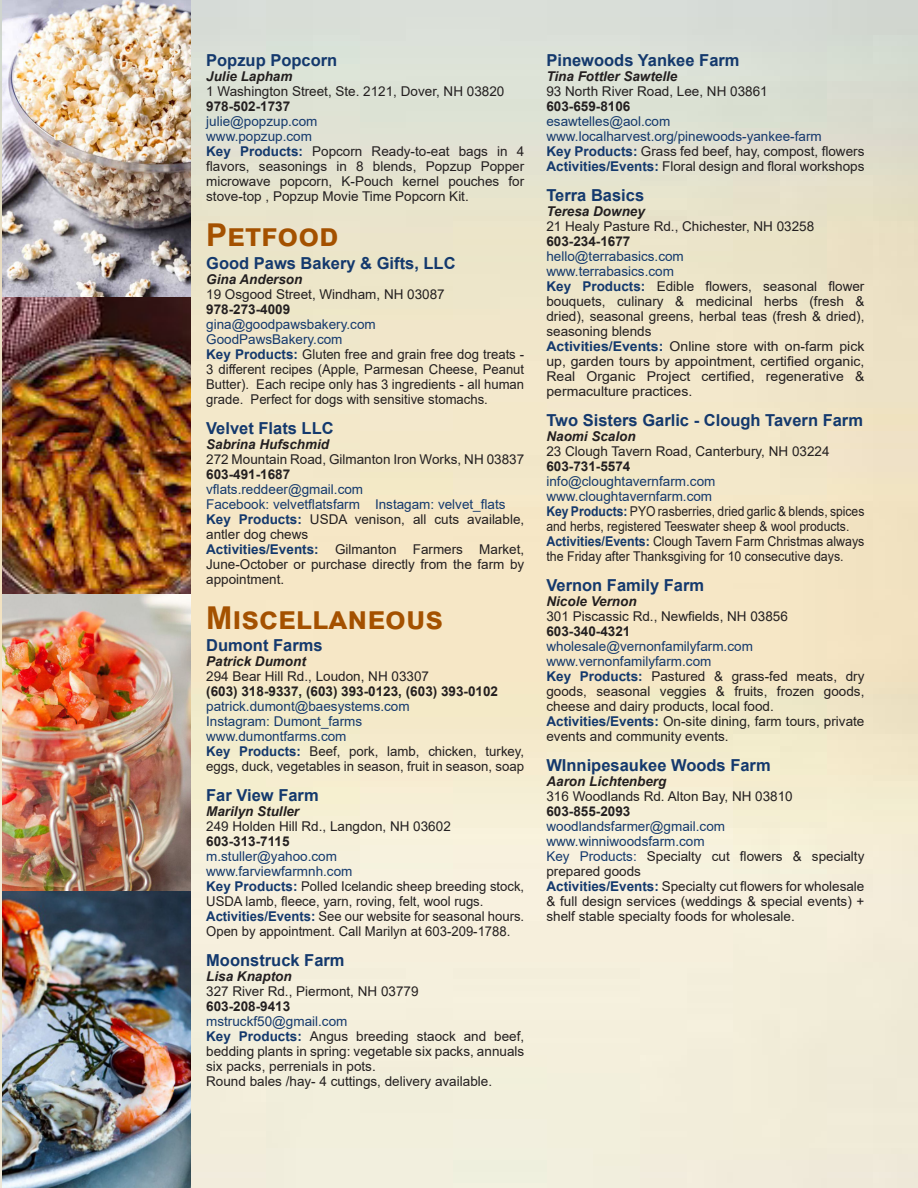
<style>
.page{position:relative;width:918px;height:1188px;background:#fff}
.page>*{position:absolute;margin:0;border:0;box-sizing:border-box;transform-origin:0 0}
.t1{font:700 31.5px "Arial";color:#a45100}
.t2{font:700 16.5px "Arial";color:#14396d}
.t3{font:13.5px/15px "Arial";color:#231f20;text-align:justify}
.t4{font:13.5px "Arial";color:#14396d}
.t5{font:700 13.5px "Arial";color:#231f20}
.t6{font:13.5px/15px "Arial";color:#231f20;text-align:justify;scale:1.04 1}
.t7{font:italic 700 13.5px "Arial";color:#231f20}
.t8{font:13.5px/15px "Arial";color:#231f20;scale:.9 1}
.t9{font:13.5px/15px "Arial";color:#231f20;scale:.92 1}
.s1{font-weight:700;color:#14396d}
.s2{color:#14396d}
</style>
<div class="page">
<img style="left:0;top:0;width:918px;height:1188px">
<img style="left:2px;top:0;width:188px;height:1188px">
<p class="t2" style="left:206px;top:49px;width:133px">Popzup Popcorn</p>
<p class="t7" style="left:206px;top:67px;width:88px">Julie Lapham</p>
<p class="t3" style="left:206px;top:84px;width:300px">1 Washington Street, Ste. 2121, Dover, NH 03820</p>
<p class="t5" style="left:206px;top:97px;width:86px">978-502-1737</p>
<p class="t4" style="left:206px;top:112px;width:113px">julie@popzup.com</p>
<p class="t4" style="left:206px;top:127px;width:107px">www.popzup.com</p>
<p class="t3" style="left:206px;top:144px;width:320px"><span class="s1">Key Products:</span> Popcorn Ready-to-eat bags in 4 flavors, seasonings in 8 blends, Popzup Popper microwave popcorn, K-Pouch kernel pouches for stove-top , Popzup Movie Time Popcorn Kit.</p>
<p class="t1" style="left:206px;top:213px;width:134px">Petfood</p>
<p class="t2" style="left:206px;top:251px;width:251px">Good Paws Bakery &amp; Gifts, LLC</p>
<p class="t7" style="left:206px;top:270px;width:98px">Gina Anderson</p>
<p class="t3" style="left:206px;top:286px;width:240px">19 Osgood Street, Windham, NH 03087</p>
<p class="t5" style="left:206px;top:299px;width:86px">978-273-4009</p>
<p class="t4" style="left:206px;top:314px;width:171px">gina@goodpawsbakery.com</p>
<p class="t4" style="left:206px;top:329px;width:138px">GoodPawsBakery.com</p>
<p class="t3" style="left:206px;top:346px;width:320px"><span class="s1">Key Products:</span> Gluten free and grain free dog treats - 3 different recipes (Apple, Parmesan Cheese, Peanut Butter). Each recipe only has 3 ingredients - all human grade. Perfect for dogs with sensitive stomachs.</p>
<p class="t2" style="left:206px;top:416px;width:129px">Velvet Flats LLC</p>
<p class="t7" style="left:206px;top:435px;width:125px">Sabrina Hufschmid</p>
<p class="t3" style="left:206px;top:451px;width:320px">272 Mountain Road, Gilmanton Iron Works, NH 03837</p>
<p class="t5" style="left:206px;top:464px;width:86px">603-491-1687</p>
<p class="t4" style="left:206px;top:479px;width:158px">vflats.reddeer@gmail.com</p>
<p class="t4" style="left:206px;top:494px;width:301px">Facebook: velvetflatsfarm Instagam: velvet_flats</p>
<p class="t3" style="left:206px;top:511px;width:320px"><span class="s1">Key Products:</span> USDA venison, all cuts available, antler dog chews</p>
<p class="t3" style="left:206px;top:541px;width:320px"><span class="s1">Activities/Events:</span> Gilmanton Farmers Market, June-October or purchase directly from the farm by appointment.</p>
<p class="t1" style="left:206px;top:595px;width:238px">Miscellaneous</p>
<p class="t2" style="left:206px;top:634px;width:118px">Dumont Farms</p>
<p class="t7" style="left:206px;top:652px;width:101px">Patrick Dumont</p>
<p class="t3" style="left:206px;top:669px;width:224px">294 Bear Hill Rd., Loudon, NH 03307</p>
<p class="t5" style="left:206px;top:682px;width:293px">(603) 318-9337, (603) 393-0123, (603) 393-0102</p>
<p class="t4" style="left:206px;top:697px;width:205px">patrick.dumont@baesystems.com</p>
<p class="t4" style="left:206px;top:712px;width:158px">Instagram: Dumont_farms</p>
<p class="t4" style="left:206px;top:727px;width:142px">www.dumontfarms.com</p>
<p class="t3" style="left:206px;top:744px;width:320px"><span class="s1">Key Products:</span> Beef, pork, lamb, chicken, turkey, eggs, duck, vegetables in season, fruit in season, soap</p>
<p class="t2" style="left:206px;top:784px;width:114px">Far View Farm</p>
<p class="t7" style="left:206px;top:802px;width:95px">Marilyn Stuller</p>
<p class="t3" style="left:206px;top:819px;width:246px">249 Holden Hill Rd., Langdon, NH 03602</p>
<p class="t5" style="left:206px;top:832px;width:85px">603-313-7115</p>
<p class="t4" style="left:206px;top:847px;width:132px">m.stuller@yahoo.com</p>
<p class="t4" style="left:206px;top:862px;width:148px">www.farviewfarmnh.com</p>
<p class="t3" style="left:206px;top:879px;width:320px"><span class="s1">Key Products:</span> Polled Icelandic sheep breeding stock,<br>USDA lamb, fleece, yarn, roving, felt, wool rugs.</p>
<p class="t3" style="left:206px;top:909px;width:320px"><span class="s1">Activities/Events:</span> See our website for seasonal hours.<br>Open by appointment. Call Marilyn at 603-209-1788.</p>
<p class="t2" style="left:206px;top:949px;width:140px">Moonstruck Farm</p>
<p class="t7" style="left:206px;top:967px;width:87px">Lisa Knapton</p>
<p class="t3" style="left:206px;top:984px;width:214px">327 River Rd., Piermont, NH 03779</p>
<p class="t5" style="left:206px;top:997px;width:86px">603-208-9413</p>
<p class="t4" style="left:206px;top:1012px;width:143px">mstruckf50@gmail.com</p>
<p class="t3" style="left:206px;top:1029px;width:320px"><span class="s1">Key Products:</span> Angus breeding staock and beef, bedding plants in spring: vegetable six packs, annuals six packs, perrenials in pots.</p>
<p class="t3" style="left:206px;top:1074px;width:287px">Round bales /hay- 4 cuttings, delivery available.</p>
<p class="t2" style="left:546px;top:49px;width:195px">Pinewoods Yankee Farm</p>
<p class="t7" style="left:546px;top:67px;width:133px">Tina Fottler Sawtelle</p>
<p class="t3" style="left:546px;top:84px;width:223px">93 North River Road, Lee, NH 03861</p>
<p class="t5" style="left:546px;top:97px;width:86px">603-659-8106</p>
<p class="t4" style="left:546px;top:112px;width:125px">esawtelles@aol.com</p>
<p class="t4" style="left:546px;top:127px;width:277px">www.localharvest.org/pinewoods-yankee-farm</p>
<p class="t3" style="left:546px;top:144px;width:320px"><span class="s1">Key Products:</span> Grass fed beef, hay, compost, flowers</p>
<p class="t3" style="left:546px;top:159px;width:320px"><span class="s1">Activities/Events:</span> Floral design and floral workshops</p>
<p class="t2" style="left:546px;top:184px;width:99px">Terra Basics</p>
<p class="t7" style="left:546px;top:202px;width:100px">Teresa Downey</p>
<p class="t3" style="left:546px;top:219px;width:269px">21 Healy Pasture Rd., Chichester, NH 03258</p>
<p class="t5" style="left:546px;top:232px;width:86px">603-234-1677</p>
<p class="t4" style="left:546px;top:247px;width:139px">hello@terrabasics.com</p>
<p class="t4" style="left:546px;top:262px;width:129px">www.terrabasics.com</p>
<p class="t3" style="left:546px;top:279px;width:320px"><span class="s1">Key Products:</span> Edible flowers, seasonal flower bouquets, culinary &amp; medicinal herbs (fresh &amp; dried), seasonal greens, herbal teas (fresh &amp; dried), seasoning blends</p>
<p class="t6" style="left:546px;top:339px;width:307px"><span class="s1">Activities/Events:</span> Online store with on-farm pick up, garden tours by appointment, certified organic, Real Organic Project certified, regenerative &amp; permaculture practices.</p>
<p class="t2" style="left:546px;top:409px;width:318px">Two Sisters Garlic - Clough Tavern Farm</p>
<p class="t7" style="left:546px;top:427px;width:91px">Naomi Scalon</p>
<p class="t3" style="left:546px;top:444px;width:285px">23 Clough Tavern Road, Canterbury, NH 03224</p>
<p class="t5" style="left:546px;top:457px;width:86px">603-731-5574</p>
<p class="t4" style="left:546px;top:472px;width:171px">info@cloughtavernfarm.com</p>
<p class="t4" style="left:546px;top:487px;width:167px">www.cloughtavernfarm.com</p>
<p class="t8" style="left:546px;top:504px;width:355px"><span class="s1">Key Products:</span> PYO rasberries, dried garlic &amp; blends, spices and herbs, registered Teeswater sheep &amp; wool products.</p>
<p class="t9" style="left:546px;top:534px;width:347px"><span class="s1">Activities/Events:</span> Clough Tavern Farm Christmas always the Friday after Thanksgiving for 10 consecutive days.</p>
<p class="t2" style="left:546px;top:574px;width:159px">Vernon Family Farm</p>
<p class="t7" style="left:546px;top:592px;width:92px">Nicole Vernon</p>
<p class="t3" style="left:546px;top:609px;width:243px">301 Piscassic Rd., Newfields, NH 03856</p>
<p class="t5" style="left:546px;top:622px;width:86px">603-340-4321</p>
<p class="t4" style="left:546px;top:637px;width:208px">wholesale@vernonfamilyfarm.com</p>
<p class="t4" style="left:546px;top:652px;width:167px">www.vernonfamilyfarm.com</p>
<p class="t3" style="left:546px;top:669px;width:320px"><span class="s1">Key Products:</span> Pastured &amp; grass-fed meats, dry goods, seasonal veggies &amp; fruits, frozen goods, cheese and dairy products, local food.</p>
<p class="t3" style="left:546px;top:714px;width:320px"><span class="s1">Activities/Events:</span> On-site dining, farm tours, private events and community events.</p>
<p class="t2" style="left:546px;top:754px;width:226px">WInnipesaukee Woods Farm</p>
<p class="t7" style="left:546px;top:772px;width:122px">Aaron Lichtenberg</p>
<p class="t3" style="left:546px;top:789px;width:248px">316 Woodlands Rd. Alton Bay, NH 03810</p>
<p class="t5" style="left:546px;top:802px;width:86px">603-855-2093</p>
<p class="t4" style="left:546px;top:817px;width:180px">woodlandsfarmer@gmail.com</p>
<p class="t4" style="left:546px;top:832px;width:160px">www.winniwoodsfarm.com</p>
<p class="t3" style="left:546px;top:849px;width:320px"><span class="s2">Key Products:</span> Specialty cut flowers &amp; specialty prepared goods</p>
<p class="t3" style="left:546px;top:879px;width:320px"><span class="s1">Activities/Events:</span> Specialty cut flowers for wholesale &amp; full design services (weddings &amp; special events) + shelf stable specialty foods for wholesale.</p>
</div>
